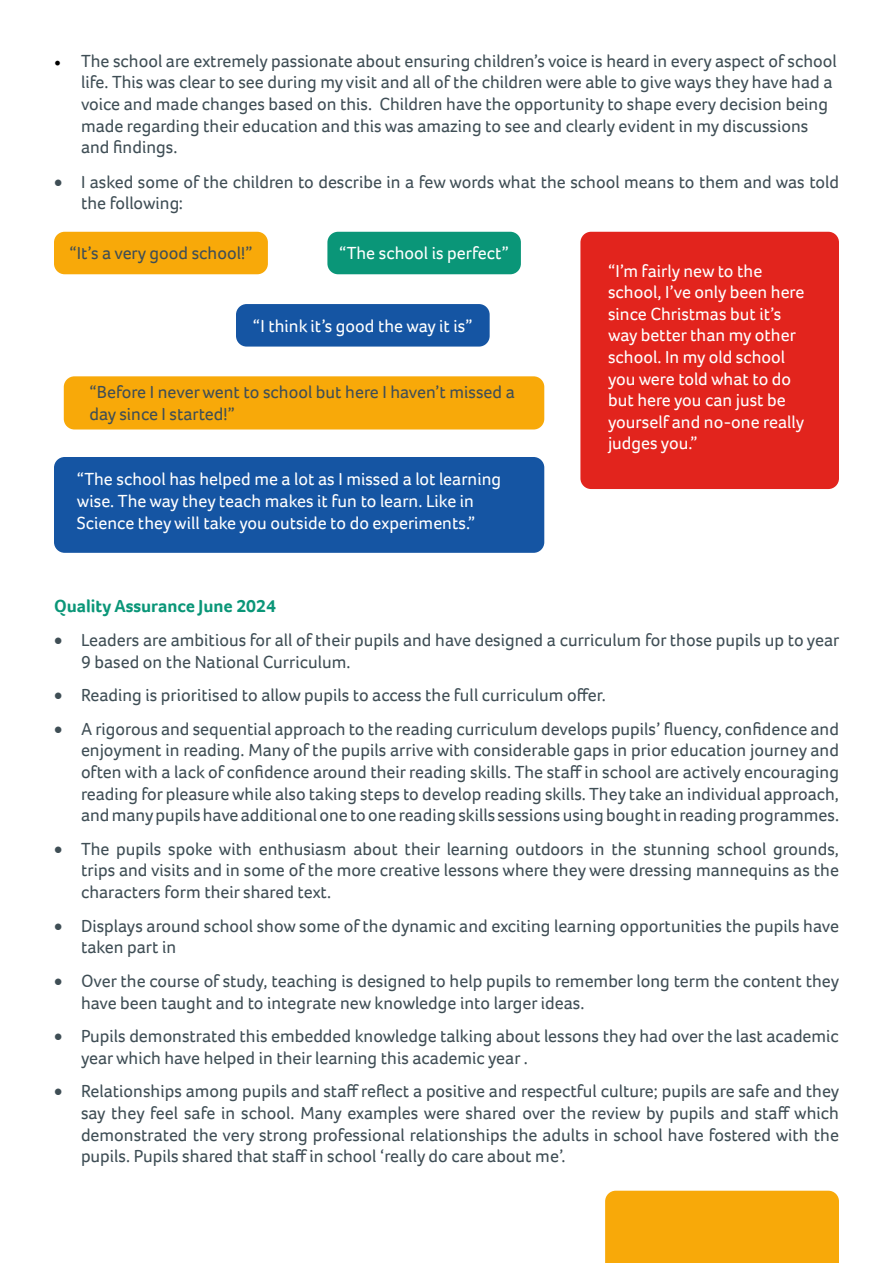
<style>
.page{position:relative;width:893px;height:1263px;background:#fff}
.page>*{position:absolute;margin:0;border:0;box-sizing:border-box;transform-origin:0 0}
.t1{font:18px/21.6px "Foco";color:#3f4e55}
.t2{font:18px/21.6px "Foco";color:#fff}
.t3{font:700 18px "Foco";color:#0a9678}
.s1{font-family:"Minion Pro";color:#000}
</style>
<div class="page">
<div style="left:54px;top:232px;width:214px;height:42px;background:#f8a909;border-radius:11px"></div>
<div style="left:236px;top:304px;width:254px;height:43px;background:#1555a3;border-radius:11px"></div>
<div style="left:327px;top:232px;width:194px;height:42px;background:#0a9678;border-radius:11px"></div>
<div style="left:580px;top:232px;width:259px;height:257px;background:#e2241d;border-radius:11px"></div>
<div style="left:64px;top:376px;width:480px;height:53px;background:#f8a909;border-radius:11px"></div>
<div style="left:54px;top:457px;width:490px;height:96px;background:#1555a3;border-radius:11px"></div>
<div style="left:605px;top:1191px;width:234px;height:72px;background:#f8a909"></div>
<p class="t1" style="left:81px;top:50px;width:757px;text-indent:-27px"><span class="s1">•</span> The school are extremely passionate about ensuring children’s voice is heard in every aspect of school life. This was clear to see during my visit and all of the children were able to give ways they have had a voice and made changes based on this. Children have the opportunity to shape every decision being made regarding their education and this was amazing to see and clearly evident in my discussions and findings.</p>
<p class="t1" style="left:81px;top:170px;width:759px;text-indent:-27px">• I asked some of the children to describe in a few words what the school means to them and was told the following:</p>
<p class="t1" style="left:69px;top:242px;width:185px">“It’s a very good school!”</p>
<p class="t2" style="left:339px;top:242px;width:171px">“The school is perfect”</p>
<p class="t2" style="left:253px;top:315px;width:221px">“I think it’s good the way it is”</p>
<p class="t1" style="left:89px;top:381px;width:427px">“Before I never went to school but here I haven’t missed a day since I started!”</p>
<p class="t2" style="left:77px;top:468px;width:426px">“The school has helped me a lot as I missed a lot learning wise. The way they teach makes it fun to learn. Like in<br>Science they will take you outside to do experiments.”</p>
<p class="t2" style="left:608px;top:259px;width:198px">“I’m fairly new to the school, I’ve only been here since Christmas but it’s way better than my other school. In my old school you were told what to do but here you can just be yourself and no-one really judges you.”</p>
<p class="t3" style="left:54px;top:594px;width:223px">Quality Assurance June 2024</p>
<p class="t1" style="left:81px;top:629px;width:760px;text-indent:-27px">• Leaders are ambitious for all of their pupils and have designed a curriculum for those pupils up to year<br>9 based on the National Curriculum.</p>
<p class="t1" style="left:54px;top:684px;width:553px">• Reading is prioritised to allow pupils to access the full curriculum offer.</p>
<p class="t1" style="left:81px;top:718px;width:759px;text-align:justify;text-indent:-27px">• A rigorous and sequential approach to the reading curriculum develops pupils’ fluency, confidence and enjoyment in reading. Many of the pupils arrive with considerable gaps in prior education journey and often with a lack of confidence around their reading skills. The staff in school are actively encouraging reading for pleasure while also taking steps to develop reading skills. They take an individual approach, and many pupils have additional one to one reading skills sessions using bought in reading programmes.</p>
<p class="t1" style="left:81px;top:838px;width:759px;text-align:justify;text-indent:-27px">• The pupils spoke with enthusiasm about their learning outdoors in the stunning school grounds, trips and visits and in some of the more creative lessons where they were dressing mannequins as the characters form their shared text.</p>
<p class="t1" style="left:81px;top:915px;width:759px;text-indent:-27px">• Displays around school show some of the dynamic and exciting learning opportunities the pupils have taken part in</p>
<p class="t1" style="left:81px;top:970px;width:760px;text-indent:-27px">• Over the course of study, teaching is designed to help pupils to remember long term the content they have been taught and to integrate new knowledge into larger ideas.</p>
<p class="t1" style="left:81px;top:1025px;width:759px;text-indent:-27px">• Pupils demonstrated this embedded knowledge talking about lessons they had over the last academic year which have helped in their learning this academic year .</p>
<p class="t1" style="left:81px;top:1080px;width:760px;text-align:justify;text-indent:-27px">• Relationships among pupils and staff reflect a positive and respectful culture; pupils are safe and they say they feel safe in school. Many examples were shared over the review by pupils and staff which demonstrated the very strong professional relationships the adults in school have fostered with the pupils. Pupils shared that staff in school ‘really do care about me’.</p>
</div>
